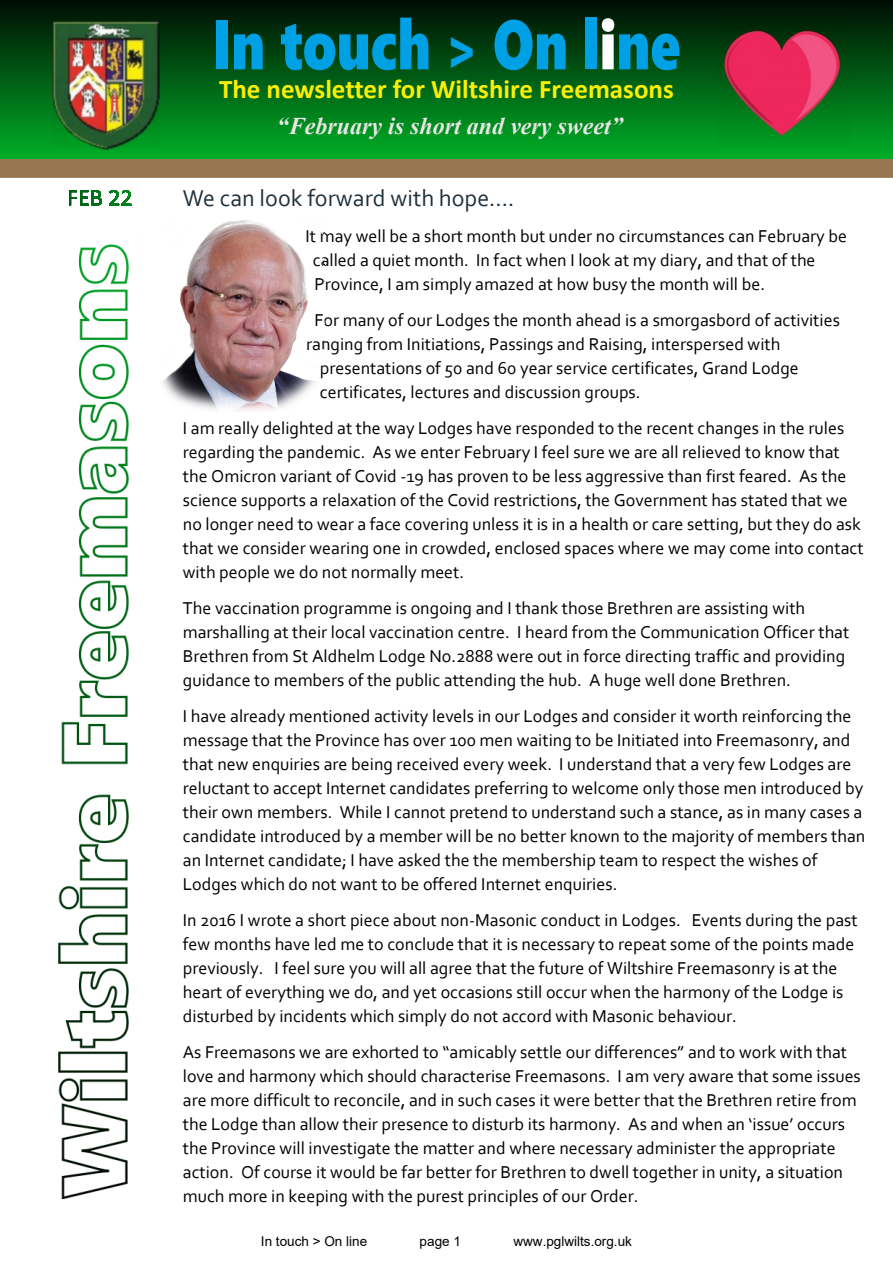
<style>
.page{position:relative;width:893px;height:1263px;background:#fff}
.page>*{position:absolute;margin:0;border:0;box-sizing:border-box;transform-origin:0 0}
.t1{font:69.9px "Segoe UI Black";color:#00a0e4;scale:.77 1}
.t2{font:700 27px "Calibri";color:#faee06}
.t3{font:italic 700 24px "Times New Roman";color:#e7e6e3}
.t4{font:24px "Corbel";color:#21313d}
.t5{font:18px/24px "Corbel";color:#000}
.t6{font:13.5px "Arial";color:#000}
.s1{font-size:58.35px}
.s2{color:#fff}
</style>
<div class="page">
<div style="left:0;top:160px;width:893px;height:18px;background:#97754f"></div>
<hr style="left:0;top:159px;width:893px;height:1px;background:#00ae27">
<svg style="left:0;top:0;width:893px;height:159px;background:#005c14"></svg>
<img style="left:58px;top:245px;width:71px;height:954px">
<img style="left:53px;top:22px;width:107px;height:128px">
<svg style="left:69px;top:190px;width:33px;height:16px"></svg>
<svg style="left:110px;top:190px;width:22px;height:16px"></svg>
<img style="left:717px;top:14px;width:133px;height:132px">
<img style="left:162px;top:220px;width:163px;height:191px">
<h1 class="t1" style="left:212px;top:18px;width:609px">In touch <span class="s1">&gt;</span> On l<span class="s2">i</span>ne</h1>
<h2 class="t2" style="left:219px;top:77px;width:456px">The newsletter for Wiltshire Freemasons</h2>
<h3 class="t3" style="left:277px;top:117px;width:348px">“February is short and very sweet”</h3>
<h3 class="t4" style="left:183px;top:188px;width:333px">We can look forward with hope….</h3>
<p class="t5" style="left:313px;top:225px;width:536px;text-indent:-7px">It may well be a short month but under no circumstances can February be called a quiet month. In fact when I look at my diary, and that of the<br>Province, I am simply amazed at how busy the month will be.</p>
<p class="t5" style="left:314px;top:309px;width:527px">For many of our Lodges the month ahead is a smorgasbord of activities</p>
<p class="t5" style="left:306px;top:333px;width:476px">ranging from Initiations, Passings and Raising, interspersed with</p>
<p class="t5" style="left:320px;top:357px;width:481px">presentations of 50 and 60 year service certificates, Grand Lodge</p>
<p class="t5" style="left:320px;top:381px;width:322px">certificates, lectures and discussion groups.</p>
<p class="t5" style="left:183px;top:417px;width:682px">I am really delighted at the way Lodges have responded to the recent changes in the rules regarding the pandemic. As we enter February I feel sure we are all relieved to know that the Omicron variant of Covid -19 has proven to be less aggressive than first feared. As the science supports a relaxation of the Covid restrictions, the Government has stated that we no longer need to wear a face covering unless it is in a health or care setting, but they do ask that we consider wearing one in crowded, enclosed spaces where we may come into contact with people we do not normally meet.</p>
<p class="t5" style="left:183px;top:597px;width:668px">The vaccination programme is ongoing and I thank those Brethren are assisting with marshalling at their local vaccination centre. I heard from the Communication Officer that Brethren from St Aldhelm Lodge No.2888 were out in force directing traffic and providing guidance to members of the public attending the hub. A huge well done Brethren.</p>
<p class="t5" style="left:183px;top:705px;width:684px">I have already mentioned activity levels in our Lodges and consider it worth reinforcing the message that the Province has over 100 men waiting to be Initiated into Freemasonry, and that new enquiries are being received every week. I understand that a very few Lodges are reluctant to accept Internet candidates preferring to welcome only those men introduced by their own members. While I cannot pretend to understand such a stance, as in many cases a candidate introduced by a member will be no better known to the majority of members than an Internet candidate; I have asked the the membership team to respect the wishes of Lodges which do not want to be offered Internet enquiries.</p>
<p class="t5" style="left:183px;top:909px;width:676px">In 2016 I wrote a short piece about non-Masonic conduct in Lodges. Events during the past few months have led me to conclude that it is necessary to repeat some of the points made previously. I feel sure you will all agree that the future of Wiltshire Freemasonry is at the heart of everything we do, and yet occasions still occur when the harmony of the Lodge is disturbed by incidents which simply do not accord with Masonic behaviour.</p>
<p class="t5" style="left:183px;top:1041px;width:680px">As Freemasons we are exhorted to “amicably settle our differences” and to work with that love and harmony which should characterise Freemasons. I am very aware that some issues are more difficult to reconcile, and in such cases it were better that the Brethren retire from the Lodge than allow their presence to disturb its harmony. As and when an ‘issue’ occurs the Province will investigate the matter and where necessary administer the appropriate action. Of course it would be far better for Brethren to dwell together in unity, a situation much more in keeping with the purest principles of our Order.</p>
<p class="t6" style="left:261px;top:1236px;width:108px">In touch &gt; On line</p>
<p class="t6" style="left:420px;top:1236px;width:43px">page 1</p>
<p class="t6" style="left:513px;top:1236px;width:120px">www.pglwilts.org.uk</p>
</div>
